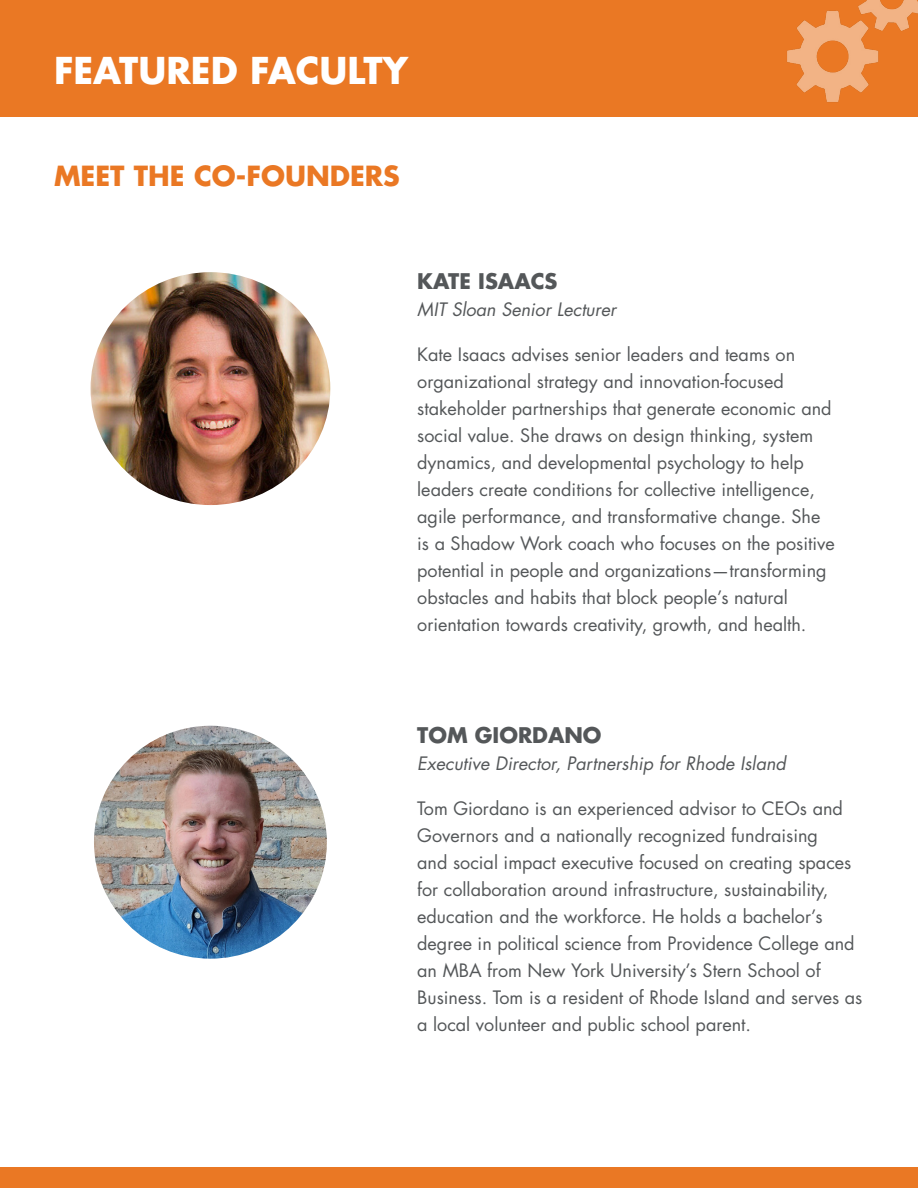
<style>
.page{position:relative;width:918px;height:1188px;background:#fff}
.page>*{position:absolute;margin:0;border:0;box-sizing:border-box;transform-origin:0 0}
.t1{font:700 36px "Futura Std";color:#fff}
.t2{font:700 27px "Futura Std";color:#ea7824}
.t3{font:700 21px "Futura Std";color:#545759}
.t4{font:18px/27px "Futura Std";color:#545759}
.t5{font:italic 18px "Futura Std";color:#545759}
</style>
<div class="page">
<div style="left:0;top:0;width:918px;height:117px;background:#ea7824"></div>
<img style="left:787px;top:0;width:131px;height:102px">
<img style="left:91px;top:272px;width:239px;height:233px">
<img style="left:94px;top:726px;width:233px;height:233px;border-radius:116px">
<div style="left:0;top:1167px;width:918px;height:21px;background:#ea7824"></div>
<h1 class="t1" style="left:54px;top:46px;width:356px">FEATURED FACULTY</h1>
<h2 class="t2" style="left:54px;top:158px;width:347px">MEET THE CO-FOUNDERS</h2>
<p class="t3" style="left:417px;top:268px;width:142px">KATE ISAACS</p>
<p class="t5" style="left:417px;top:298px;width:201px">MIT Sloan Senior Lecturer</p>
<p class="t4" style="left:417px;top:342px;width:419px">Kate Isaacs advises senior leaders and teams on organizational strategy and innovation-focused stakeholder partnerships that generate economic and social value. She draws on design thinking, system dynamics, and developmental psychology to help leaders create conditions for collective intelligence, agile performance, and transformative change. She is a Shadow Work coach who focuses on the positive potential in people and organizations—transforming obstacles and habits that block people’s natural orientation towards creativity, growth, and health.</p>
<p class="t3" style="left:417px;top:721px;width:186px">TOM GIORDANO</p>
<p class="t5" style="left:417px;top:752px;width:370px">Executive Director, Partnership for Rhode Island</p>
<p class="t4" style="left:417px;top:795px;width:447px">Tom Giordano is an experienced advisor to CEOs and Governors and a nationally recognized fundraising<br>and social impact executive focused on creating spaces for collaboration around infrastructure, sustainability, education and the workforce. He holds a bachelor’s degree in political science from Providence College and an MBA from New York University’s Stern School of Business. Tom is a resident of Rhode Island and serves as a local volunteer and public school parent.</p>
</div>
